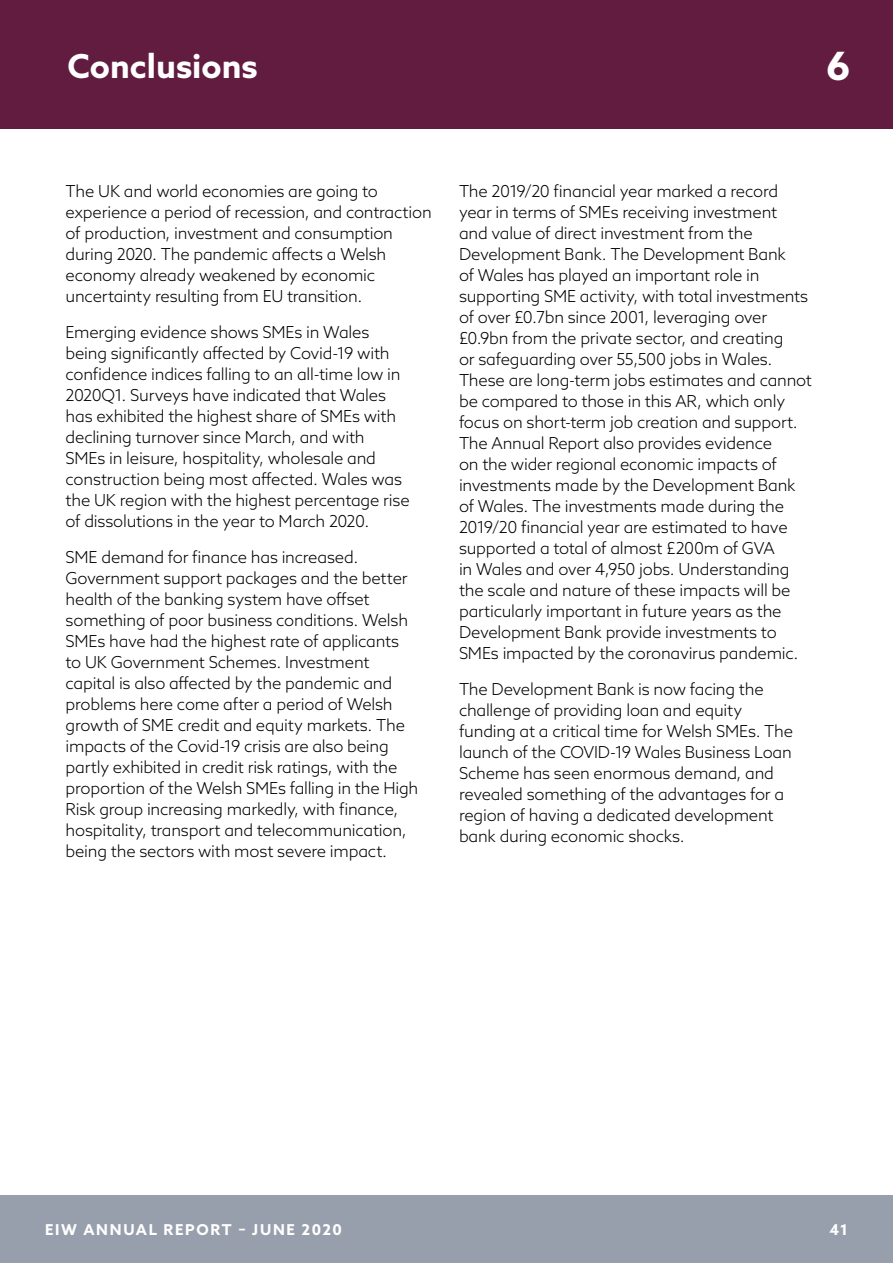
<style>
.page{position:relative;width:893px;height:1263px;background:#fff}
.page>*{position:absolute;margin:0;border:0;box-sizing:border-box;transform-origin:0 0}
.t1{font:700 39px "Azo Sans";color:#fff}
.t2{font:700 33px "Azo Sans";color:#fff}
.t3{font:300 16.5px/21px "Azo Sans";letter-spacing:-.015em;color:#000}
.t4{font:700 15px "Azo Sans";letter-spacing:.11em;color:#fff}
</style>
<div class="page">
<div style="left:0;top:1195px;width:893px;height:68px;background:#989fac"></div>
<div style="left:0;top:0;width:893px;height:129px;background:#621c40"></div>
<h2 class="t2" style="left:68px;top:44px;width:192px">Conclusions</h2>
<h1 class="t1" style="left:826px;top:40px;width:26px">6</h1>
<p class="t3" style="left:66px;top:180px;width:368px">The UK and world economies are going to experience a period of recession, and contraction of production, investment and consumption during 2020. The pandemic affects a Welsh economy already weakened by economic uncertainty resulting from EU transition.</p>
<p class="t3" style="left:66px;top:321px;width:346px">Emerging evidence shows SMEs in Wales being significantly affected by Covid-19 with confidence indices falling to an all-time low in 2020Q1. Surveys have indicated that Wales has exhibited the highest share of SMEs with declining turnover since March, and with<br>SMEs in leisure, hospitality, wholesale and construction being most affected. Wales was the UK region with the highest percentage rise of dissolutions in the year to March 2020.</p>
<p class="t3" style="left:66px;top:546px;width:354px">SME demand for finance has increased.<br>Government support packages and the better health of the banking system have offset something of poor business conditions. Welsh SMEs have had the highest rate of applicants to UK Government Schemes. Investment capital is also affected by the pandemic and problems here come after a period of Welsh growth of SME credit and equity markets. The impacts of the Covid-19 crisis are also being partly exhibited in credit risk ratings, with the proportion of the Welsh SMEs falling in the High Risk group increasing markedly, with finance, hospitality, transport and telecommunication, being the sectors with most severe impact.</p>
<p class="t3" style="left:459px;top:180px;width:354px">The 2019/20 financial year marked a record year in terms of SMEs receiving investment<br>and value of direct investment from the Development Bank. The Development Bank<br>of Wales has played an important role in supporting SME activity, with total investments of over £0.7bn since 2001, leveraging over £0.9bn from the private sector, and creating<br>or safeguarding over 55,500 jobs in Wales.<br>These are long-term jobs estimates and cannot be compared to those in this AR, which only focus on short-term job creation and support.<br>The Annual Report also provides evidence<br>on the wider regional economic impacts of investments made by the Development Bank of Wales. The investments made during the 2019/20 financial year are estimated to have supported a total of almost £200m of GVA<br>in Wales and over 4,950 jobs. Understanding the scale and nature of these impacts will be particularly important in future years as the Development Bank provide investments to SMEs impacted by the coronavirus pandemic.</p>
<p class="t3" style="left:459px;top:678px;width:336px">The Development Bank is now facing the challenge of providing loan and equity funding at a critical time for Welsh SMEs. The launch of the COVID-19 Wales Business Loan Scheme has seen enormous demand, and revealed something of the advantages for a region of having a dedicated development bank during economic shocks.</p>
<p class="t4" style="left:45px;top:1219px;width:299px">EIW ANNUAL REPORT – JUNE 2020</p>
<p class="t4" style="left:829px;top:1219px;width:20px">41</p>
</div>
